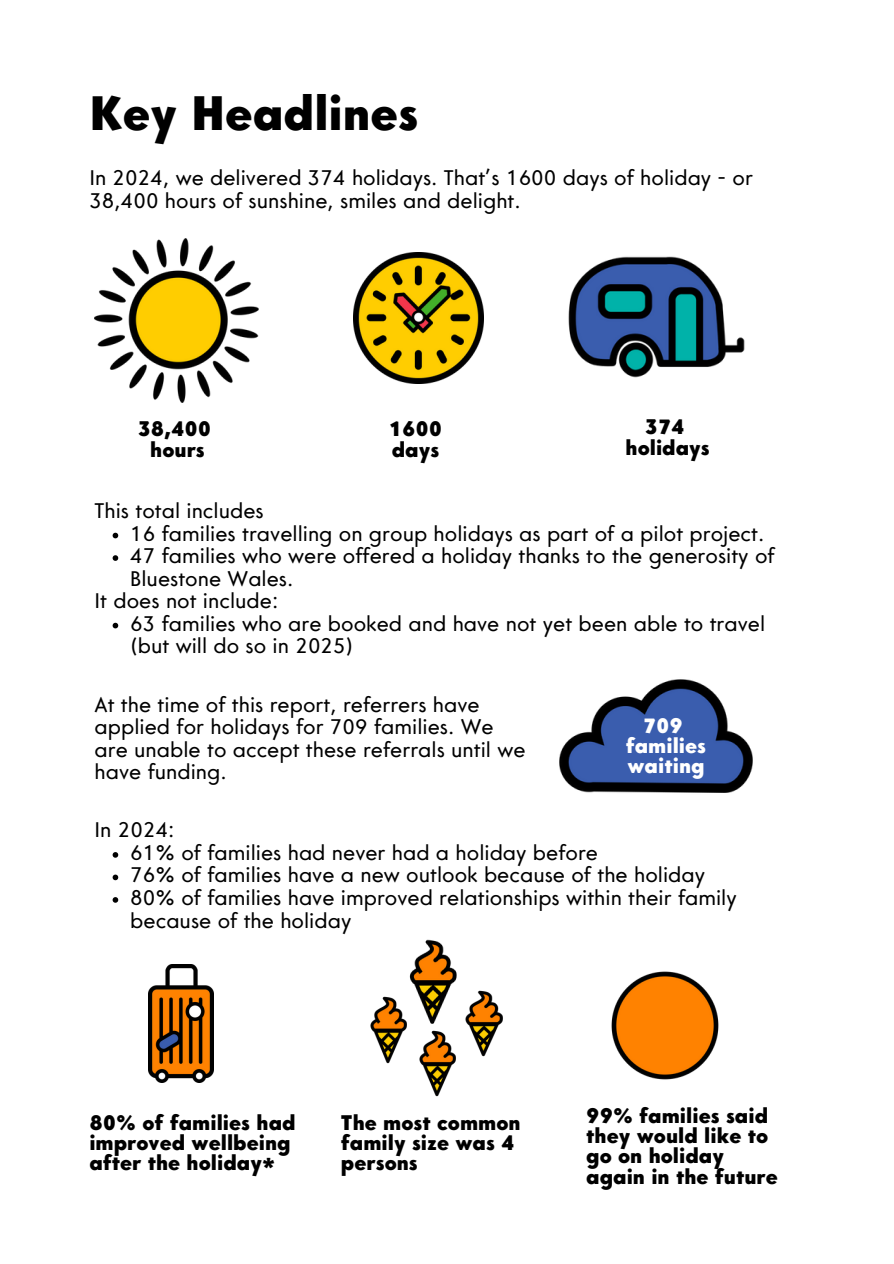
<style>
.page{position:relative;width:894px;height:1264px;background:#fff}
.page>*{position:absolute;margin:0;border:0;box-sizing:border-box;transform-origin:0 0}
.t1{font:800 48px "Core Sans G";color:#000}
.t2{font:21px/22.5px "Core Sans G";color:#000}
.t3{font:800 21px/20.2px "Core Sans G";color:#000}
.t4{font:800 21px/20.2px "Core Sans G";color:#fff;text-align:center}
</style>
<div class="page">
<img style="left:95px;top:238px;width:164px;height:165px">
<img style="left:353px;top:252px;width:130px;height:131px">
<img style="left:568px;top:256px;width:177px;height:122px">
<img style="left:559px;top:679px;width:194px;height:114px">
<img style="left:148px;top:964px;width:66px;height:118px">
<img style="left:419px;top:1030px;width:37px;height:66px">
<img style="left:465px;top:990px;width:38px;height:66px">
<img style="left:409px;top:939px;width:47px;height:84px">
<img style="left:370px;top:996px;width:37px;height:67px">
<img style="left:611px;top:971px;width:108px;height:109px">
<svg style="left:113px;top:532px;width:5px;height:6px"></svg>
<svg style="left:113px;top:555px;width:5px;height:6px"></svg>
<svg style="left:113px;top:622px;width:5px;height:6px"></svg>
<svg style="left:113px;top:852px;width:5px;height:5px"></svg>
<svg style="left:113px;top:874px;width:5px;height:6px"></svg>
<svg style="left:113px;top:897px;width:5px;height:5px"></svg>
<h1 class="t1" style="left:90px;top:94px;width:330px">Key Headlines</h1>
<p class="t2" style="left:89px;top:168px;width:665px">In 2024, we delivered 374 holidays. That’s 1600 days of holiday - or<br>38,400 hours of sunshine, smiles and delight.</p>
<p class="t3" style="left:137px;top:421px;width:75px;text-align:center">38,400 hours</p>
<h2 class="t3" style="left:625px;top:419px;width:86px;text-align:center">374 holidays</h2>
<p class="t3" style="left:388px;top:421px;width:55px">1600 days</p>
<h2 class="t2" style="left:95px;top:501px;width:171px">This total includes</h2>
<h2 class="t2" style="left:130px;top:524px;width:635px">16 families travelling on group holidays as part of a pilot project.</h2>
<p class="t2" style="left:130px;top:546px;width:645px">47 families who were offered a holiday thanks to the generosity of<br>Bluestone Wales.</p>
<p class="t2" style="left:95px;top:591px;width:185px">It does not include:</p>
<p class="t2" style="left:130px;top:614px;width:636px">63 families who are booked and have not yet been able to travel (but will do so in 2025)</p>
<p class="t2" style="left:95px;top:694px;width:432px">At the time of this report, referrers have applied for holidays for 709 families. We are unable to accept these referrals until we have funding.</p>
<p class="t4" style="left:625px;top:717px;width:82px">709 families waiting</p>
<p class="t2" style="left:95px;top:820px;width:81px">In 2024:</p>
<h2 class="t2" style="left:130px;top:843px;width:469px">61% of families had never had a holiday before</h2>
<p class="t2" style="left:130px;top:865px;width:576px">76% of families have a new outlook because of the holiday</p>
<p class="t2" style="left:130px;top:888px;width:608px">80% of families have improved relationships within their family because of the holiday</p>
<p class="t3" style="left:89px;top:1114px;width:208px">80% of families had improved wellbeing after the holiday*</p>
<p class="t3" style="left:341px;top:1114px;width:181px">The most common family size was 4 persons</p>
<p class="t3" style="left:586px;top:1107px;width:193px">99% families said they would like to go on holiday again in the future</p>
</div>
